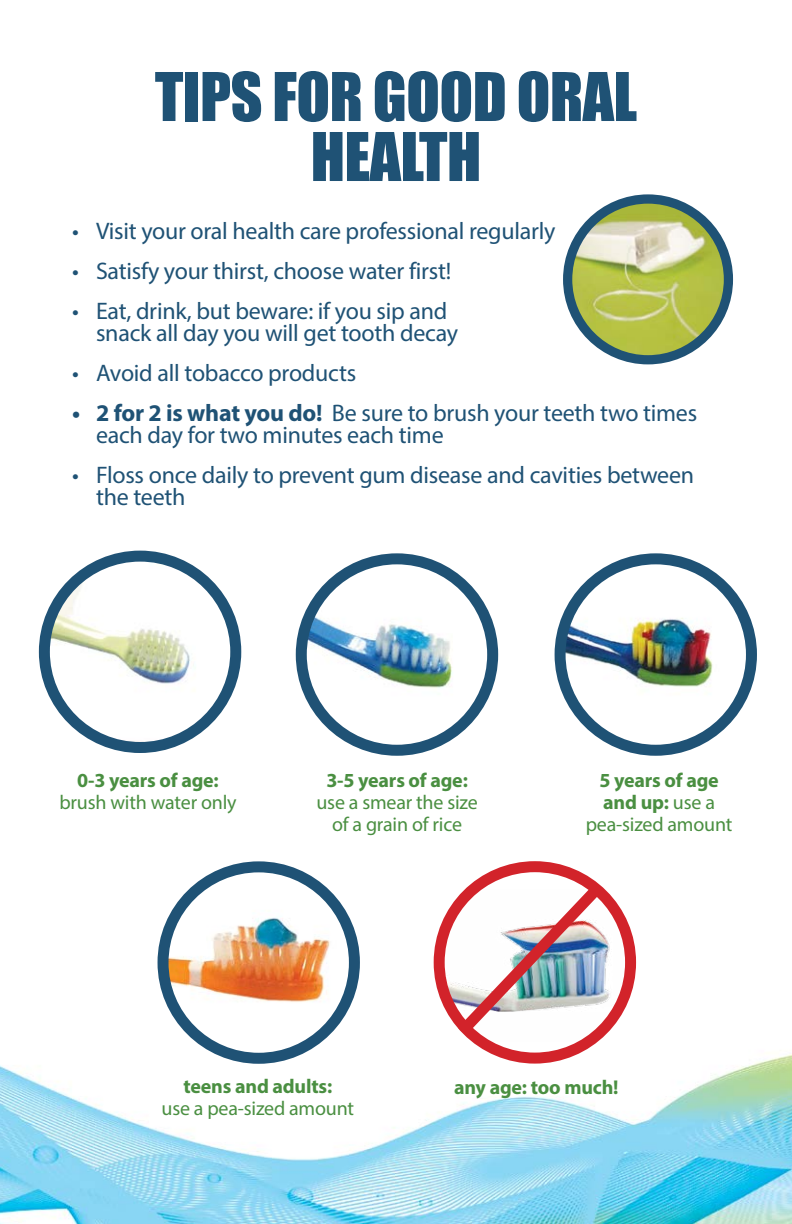
<style>
.page{position:relative;width:792px;height:1224px;background:#fff}
.page>*{position:absolute;margin:0;border:0;box-sizing:border-box;transform-origin:0 0}
.t1{font:62px/60px "Impact";letter-spacing:-.01em;color:#1f5275;text-align:center}
.t2{font:24px/22px "Myriad Pro";letter-spacing:-.01em;color:#1f5275}
.Picture_labels{font:20px/22px "Myriad Pro";letter-spacing:-.01em;color:#4a8f41;text-align:center}
.Picture_labels-2{font:700 20px "Myriad Pro";letter-spacing:-.01em;color:#4a8f41}
.s1{font-weight:700}
</style>
<div class="page">
<img style="left:0;top:1019px;width:792px;height:205px">
<img style="left:568px;top:204px;width:160px;height:156px">
<div style="left:563px;top:194px;width:170px;height:170px;border:9px solid #1f5275;border-radius:50%"></div>
<img style="left:44px;top:556px;width:192px;height:192px;border-radius:96px">
<div style="left:39px;top:551px;width:202px;height:202px;border:11px solid #1f5275;border-radius:50%"></div>
<img style="left:301px;top:559px;width:192px;height:191px;border-radius:96px">
<div style="left:296px;top:553px;width:202px;height:203px;border:11px solid #1f5275;border-radius:50%"></div>
<img style="left:560px;top:559px;width:191px;height:191px;border-radius:96px">
<div style="left:555px;top:553px;width:202px;height:203px;border:11px solid #1f5275;border-radius:50%"></div>
<img style="left:163px;top:867px;width:191px;height:191px;border-radius:96px">
<div style="left:158px;top:861px;width:202px;height:203px;border:11px solid #1f5275;border-radius:50%"></div>
<img style="left:439px;top:898px;width:192px;height:144px">
<div style="left:434px;top:861px;width:202px;height:203px;border:11px solid #d2232a;border-radius:50%"></div>
<img style="left:446px;top:872px;width:167px;height:175px">
<h2 class="t1" style="left:155px;top:65px;width:484px">TIPS FOR GOOD ORAL<br>HEALTH</h2>
<p class="t2" style="left:72px;top:220px;width:485px">• Visit your oral health care professional regularly</p>
<p class="t2" style="left:72px;top:260px;width:381px">• Satisfy your thirst, choose water first!</p>
<p class="t2" style="left:96px;top:300px;width:364px;text-indent:-24px">• Eat, drink, but beware: if you sip and snack all day you will get tooth decay</p>
<p class="t2" style="left:72px;top:362px;width:286px">• Avoid all tobacco products</p>
<p class="t2" style="left:96px;top:402px;width:603px;text-indent:-24px"><span class="s1">• 2 for 2 is what you do!</span> Be sure to brush your teeth two times each day for two minutes each time</p>
<p class="t2" style="left:96px;top:464px;width:600px;text-indent:-24px">• Floss once daily to prevent gum disease and cavities between the teeth</p>
<p class="Picture_labels" style="left:59px;top:768px;width:179px"><span class="s1">0-3 years of age: </span>brush with water only</p>
<p class="Picture_labels" style="left:316px;top:769px;width:163px"><span class="s1">3-5 years of age: </span>use a smear the size of a grain of rice</p>
<p class="Picture_labels" style="left:586px;top:768px;width:148px"><span class="s1">5 years of age and up:</span> use a pea-sized amount</p>
<p class="Picture_labels" style="left:162px;top:1075px;width:194px"><span class="s1">teens and adults:<br></span>use a pea-sized amount</p>
<p class="Picture_labels-2" style="left:454px;top:1074px;width:166px">any age: too much!</p>
</div>
